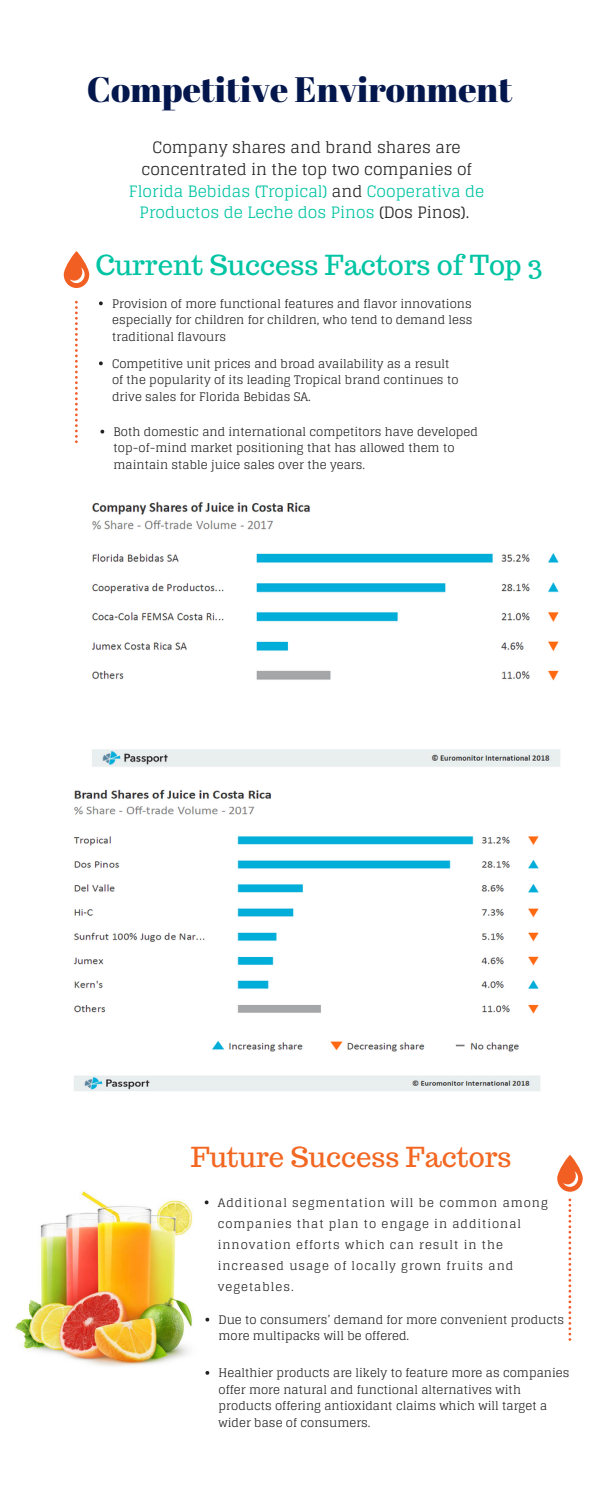
<style>
.page{position:relative;width:600px;height:1500px;background:#fff}
.page>*{position:absolute;margin:0;border:0;box-sizing:border-box;transform-origin:0 0}
.t1{font:35.4px "Abril Fatface";color:#03174d}
.t2{font:27.5px "Trocchi";color:#00c4a3}
.t3{font:27.5px "Trocchi";color:#f26722}
.t4{font:15.7px/21.8px "Glegoo";color:#222;text-align:center}
.t5{font:11.8px/16.5px "Glegoo";color:#222}
.t6{font:11.8px/21px "Glegoo";letter-spacing:.08em;color:#222}
.s1{color:#00c4a3}
</style>
<div class="page">
<svg style="left:100px;top:430px;width:4px;height:4px"></svg>
<svg style="left:75px;top:301px;width:3px;height:142px"></svg>
<svg style="left:64px;top:251px;width:25px;height:37px"></svg>
<img style="left:91px;top:501px;width:469px;height:266px">
<img style="left:73px;top:789px;width:467px;height:302px">
<img style="left:15px;top:1191px;width:178px;height:176px">
<svg style="left:569px;top:1199px;width:2px;height:142px"></svg>
<svg style="left:557px;top:1155px;width:26px;height:37px"></svg>
<svg style="left:206px;top:1318px;width:3px;height:4px"></svg>
<svg style="left:206px;top:1371px;width:3px;height:4px"></svg>
<svg style="left:99px;top:302px;width:4px;height:3px"></svg>
<svg style="left:99px;top:362px;width:4px;height:3px"></svg>
<h1 class="t1" style="left:87px;top:65px;width:427px">Competitive Environment</h1>
<h3 class="t4" style="left:129px;top:136px;width:357px">Company shares and brand shares are concentrated in the top two companies of <span class="s1">Florida Bebidas (Tropical)</span> and <span class="s1">Cooperativa de Productos de Leche dos Pinos</span> (Dos Pinos).</h3>
<h2 class="t2" style="left:95px;top:247px;width:449px">Current Success Factors of Top 3</h2>
<p class="t5" style="left:112px;top:295px;width:362px;text-align:justify">Provision of more functional features and flavor innovations especially for children for children, who tend to demand less traditional flavours</p>
<p class="t5" style="left:112px;top:355px;width:348px">Competitive unit prices and broad availability as a result of the popularity of its leading Tropical brand continues to drive sales for Florida Bebidas SA.</p>
<p class="t5" style="left:114px;top:423px;width:366px">Both domestic and international competitors have developed top-of-mind market positioning that has allowed them to maintain stable juice sales over the years.</p>
<h2 class="t3" style="left:191px;top:1139px;width:322px">Future Success Factors</h2>
<p class="t6" style="left:218px;top:1192px;width:332px">Additional segmentation will be common among companies that plan to engage in additional innovation efforts which can result in the increased usage of locally grown fruits and vegetables.</p>
<p class="t5" style="left:219px;top:1311px;width:347px">Due to consumers’ demand for more convenient products more multipacks will be offered.</p>
<p class="t5" style="left:219px;top:1364px;width:352px">Healthier products are likely to feature more as companies offer more natural and functional alternatives with products offering antioxidant claims which will target a wider base of consumers.</p>
</div>
